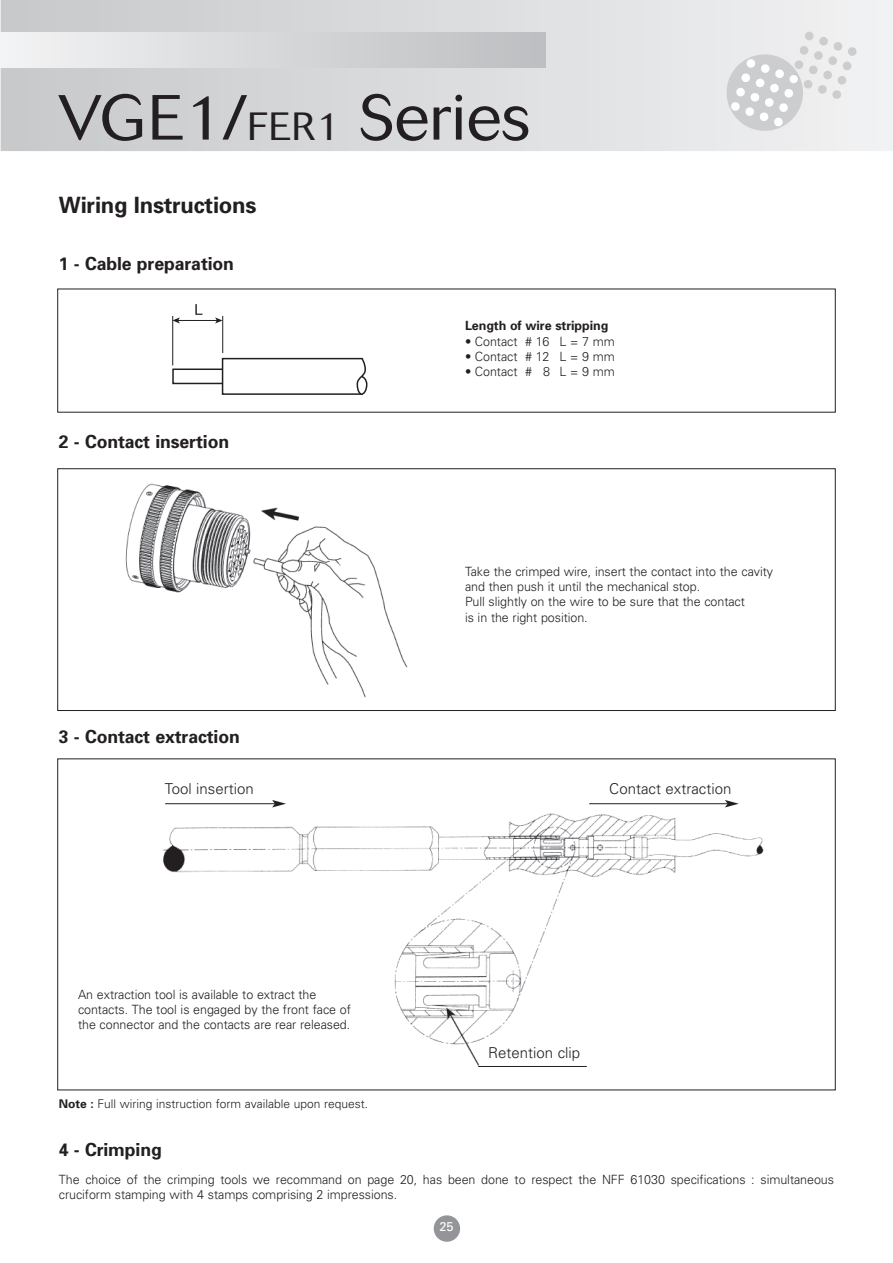
<style>
.page{position:relative;width:893px;height:1263px;background:#fff}
.page>*{position:absolute;margin:0;border:0;box-sizing:border-box;transform-origin:0 0}
.t1{font:300 63px "Cosmos";color:#231f20}
.t2{font:700 22.5px "Univers";letter-spacing:-.01em;color:#231f20}
.t3{font:700 18px "Univers";letter-spacing:-.005em;color:#231f20}
.t4{font:300 15px "Univers";color:#231f20}
.t5{font:300 12.75px/15.3px "Univers";letter-spacing:-.005em;color:#231f20}
.t6{font:700 12.75px "Univers";letter-spacing:-.005em;color:#231f20}
.t7{font:12.75px "Univers";color:#fff}
.t8{font:300 12px "Univers";color:#231f20}
.s1{font-size:39px}
.s2{font-weight:700}
</style>
<div class="page">
<div style="left:434px;top:1215px;width:26px;height:27px;background:#939598;border-radius:50%"></div>
<svg style="left:0;top:0;width:893px;height:151px;background:#dbdcde"></svg>
<svg style="left:722px;top:31px;width:135px;height:105px"></svg>
<div style="left:0;top:33px;width:545px;height:34px;background:linear-gradient(to right,#f2f3f4,#bdbec0)"></div>
<div style="left:172px;top:368px;width:58px;height:16px;border:2px solid #231f20"></div>
<div style="left:223px;top:359px;width:140px;height:35px;background:#fff"></div>
<div style="left:222px;top:358px;width:142px;height:37px;border:2px solid #231f20"></div>
<svg style="left:356px;top:357px;width:11px;height:38px"></svg>
<hr style="left:172px;top:316px;width:1px;height:49px;background:#231f20">
<hr style="left:222px;top:316px;width:1px;height:37px;background:#231f20">
<hr style="left:178px;top:320px;width:41px;height:1px;background:#231f20">
<svg style="left:215px;top:317px;width:8px;height:6px"></svg>
<svg style="left:172px;top:317px;width:8px;height:6px"></svg>
<svg style="left:195px;top:304px;width:7px;height:11px"></svg>
<img style="left:125px;top:483px;width:283px;height:215px">
<div style="left:57px;top:468px;width:779px;height:243px;border:1px solid #231f20"></div>
<img style="left:162px;top:804px;width:602px;height:262px">
<hr style="left:165px;top:803px;width:110px;height:1px;background:#231f20">
<svg style="left:272px;top:800px;width:14px;height:7px"></svg>
<hr style="left:589px;top:803px;width:138px;height:1px;background:#231f20">
<svg style="left:725px;top:800px;width:14px;height:7px"></svg>
<hr style="left:478px;top:1066px;width:109px;height:1px;background:#231f20">
<h1 class="t1" style="left:59px;top:92px;width:473px">VGE1/<span class="s1">FER1</span> Series</h1>
<h2 class="t2" style="left:59px;top:197px;width:199px">Wiring Instructions</h2>
<h3 class="t3" style="left:59px;top:257px;width:177px">1 - Cable preparation</h3>
<h3 class="t3" style="left:59px;top:435px;width:172px">2 - Contact insertion</h3>
<h3 class="t3" style="left:59px;top:729px;width:182px">3 - Contact extraction</h3>
<p class="t6" style="left:465px;top:321px;width:145px">Length of wire stripping</p>
<p class="t5" style="left:465px;top:334px;width:151px">• Contact # 16 L = 7 mm</p>
<p class="t5" style="left:465px;top:350px;width:151px">• Contact # 12 L = 9 mm</p>
<p class="t5" style="left:465px;top:365px;width:151px">• Contact # 8 L = 9 mm</p>
<p class="t5" style="left:465px;top:565px;width:310px">Take the crimped wire, insert the contact into the cavity and then push it until the mechanical stop.<br>Pull slightly on the wire to be sure that the contact<br>is in the right position.</p>
<p class="t4" style="left:165px;top:783px;width:91px">Tool insertion</p>
<p class="t4" style="left:609px;top:783px;width:124px">Contact extraction</p>
<p class="t5" style="left:78px;top:988px;width:274px">An extraction tool is available to extract the contacts. The tool is engaged by the front face of the connector and the contacts are rear released.</p>
<p class="t8" style="left:59px;top:1099px;width:311px"><span class="s2">Note :</span> Full wiring instruction form available upon request.</p>
<h3 class="t3" style="left:59px;top:1143px;width:104px">4 - Crimping</h3>
<p class="t4" style="left:488px;top:1047px;width:94px">Retention clip</p>
<p class="t5" style="left:59px;top:1172px;width:777px">The choice of the crimping tools we recommand on page 20, has been done to respect the NFF 61030 specifications : simultaneous cruciform stamping with 4 stamps comprising 2 impressions.</p>
<p class="t7" style="left:439px;top:1222px;width:16px">25</p>
</div>
